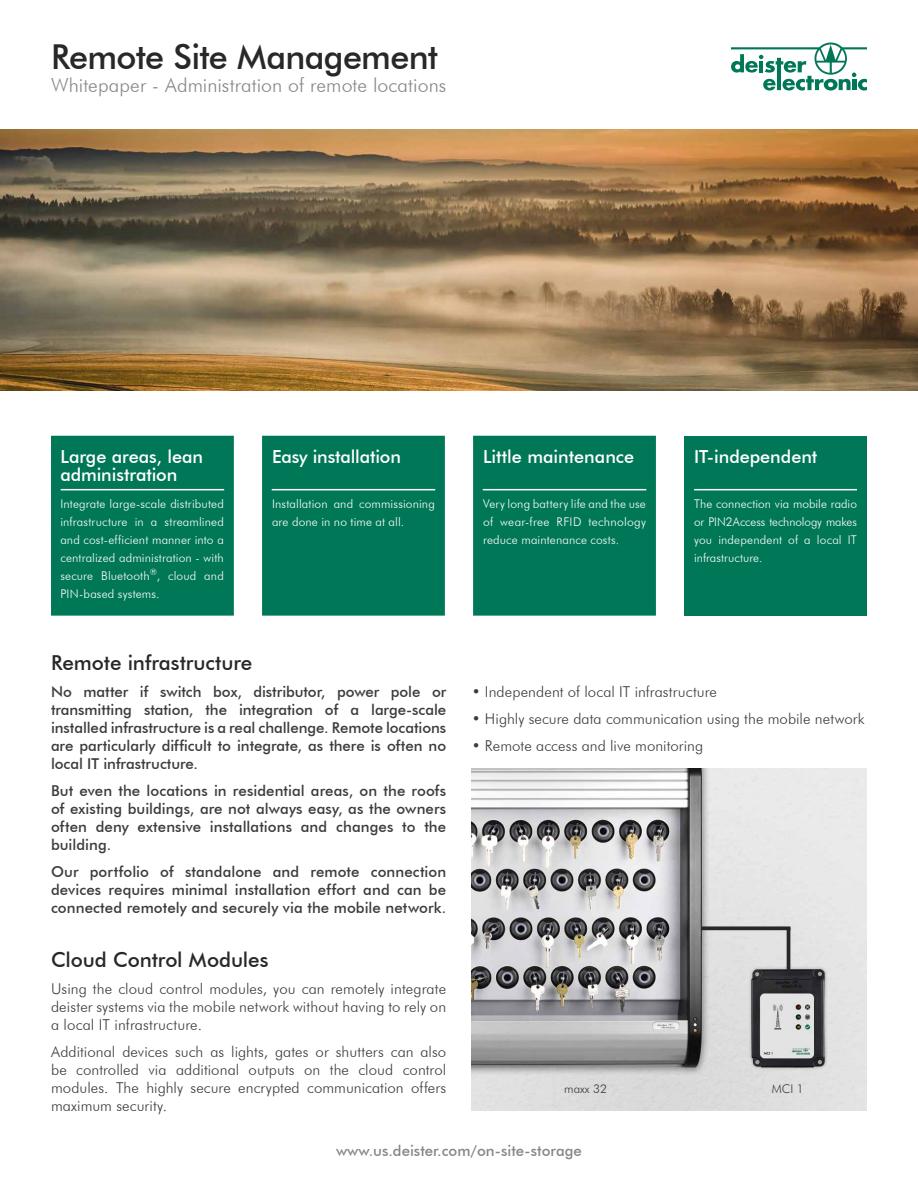
<style>
.page{position:relative;width:918px;height:1188px;background:#fff}
.page>*{position:absolute;margin:0;border:0;box-sizing:border-box;transform-origin:0 0}
.t1{font:500 34.35px "Futura BT";letter-spacing:-.02em;color:#282827}
.t2{font:500 20.7px "Futura BT";letter-spacing:-.005em;color:#282827}
.t3{font:300 19.5px "Futura BT";letter-spacing:.005em;color:#878787}
.t4{font:500 18px/18px "Futura BT";color:#fff}
.t5{font:500 15px/18px "Futura BT";letter-spacing:.005em;color:#3c3c3b;text-align:justify}
.t6{font:300 15px/18px "Futura BT";letter-spacing:.005em;color:#3c3c3b;text-align:justify}
.t7{font:500 15px "Futura BT";color:#878787}
.t8{font:300 12px/18px "Futura BT";letter-spacing:.015em;color:#fff;text-align:justify}
.t9{font:300 12px "Futura BT";color:#3c3c3b}
</style>
<div class="page">
<img style="left:472px;top:769px;width:395px;height:342px">
<svg style="left:701px;top:926px;width:89px;height:4px"></svg>
<hr style="left:787px;top:927px;width:3px;height:43px;background:#282827">
<img style="left:0;top:130px;width:918px;height:261px">
<div style="left:51px;top:436px;width:183px;height:180px;background:#007858"></div>
<hr style="left:61px;top:489px;width:163px;height:1px;background:#fff">
<div style="left:262px;top:436px;width:183px;height:180px;background:#007858"></div>
<hr style="left:272px;top:489px;width:163px;height:1px;background:#fff">
<div style="left:473px;top:436px;width:183px;height:180px;background:#007858"></div>
<hr style="left:483px;top:489px;width:163px;height:1px;background:#fff">
<div style="left:684px;top:436px;width:183px;height:180px;background:#007858"></div>
<hr style="left:694px;top:489px;width:163px;height:1px;background:#fff">
<svg style="left:731px;top:43px;width:136px;height:48px"></svg>
<h1 class="t1" style="left:51px;top:36px;width:389px">Remote Site Management</h1>
<h3 class="t3" style="left:51px;top:73px;width:397px">Whitepaper - Administration of remote locations</h3>
<p class="t4" style="left:60px;top:447px;width:144px">Large areas, lean administration</p>
<p class="t8" style="left:60px;top:494px;width:165px">Integrate large-scale distributed infrastructure in a streamlined and cost-efficient manner into a centralized administration - with secure Bluetooth<sup>®</sup>, cloud and PIN-based systems.</p>
<p class="t4" style="left:272px;top:447px;width:130px">Easy installation</p>
<p class="t8" style="left:272px;top:494px;width:164px">Installation and commissioning are done in no time at all.</p>
<h2 class="t2" style="left:51px;top:650px;width:203px">Remote infrastructure</h2>
<p class="t5" style="left:51px;top:682px;width:397px">No matter if switch box, distributor, power pole or transmitting station, the integration of a large-scale installed infrastructure is a real challenge. Remote locations are particularly difficult to integrate, as there is often no local IT infrastructure.</p>
<p class="t5" style="left:51px;top:781px;width:397px">But even the locations in residential areas, on the roofs of existing buildings, are not always easy, as the owners often deny extensive installations and changes to the building.</p>
<p class="t5" style="left:51px;top:862px;width:397px">Our portfolio of standalone and remote connection devices requires minimal installation effort and can be connected remotely and securely via the mobile network.</p>
<h2 class="t2" style="left:51px;top:947px;width:219px">Cloud Control Modules</h2>
<p class="t6" style="left:51px;top:979px;width:397px">Using the cloud control modules, you can remotely integrate deister systems via the mobile network without having to rely on a local IT infrastructure.</p>
<p class="t6" style="left:51px;top:1042px;width:397px">Additional devices such as lights, gates or shutters can also be controlled via additional outputs on the cloud control modules. The highly secure encrypted communication offers maximum security.</p>
<p class="t4" style="left:483px;top:447px;width:153px">Little maintenance</p>
<p class="t8" style="left:483px;top:494px;width:164px">Very long battery life and the use of wear-free RFID technology reduce maintenance costs.</p>
<p class="t4" style="left:694px;top:447px;width:125px">IT-independent</p>
<p class="t8" style="left:694px;top:494px;width:164px">The connection via mobile radio or PIN2Access technology makes you independent of a local IT infrastructure.</p>
<p class="t6" style="left:472px;top:682px;width:247px">• Independent of local IT infrastructure</p>
<p class="t6" style="left:472px;top:709px;width:394px">• Highly secure data communication using the mobile network</p>
<p class="t6" style="left:472px;top:736px;width:233px">• Remote access and live monitoring</p>
<p class="t9" style="left:564px;top:1081px;width:44px">maxx 32</p>
<p class="t9" style="left:772px;top:1081px;width:33px">MCI 1</p>
<p class="t7" style="left:336px;top:1141px;width:247px">www.us.deister.com/on-site-storage</p>
</div>
